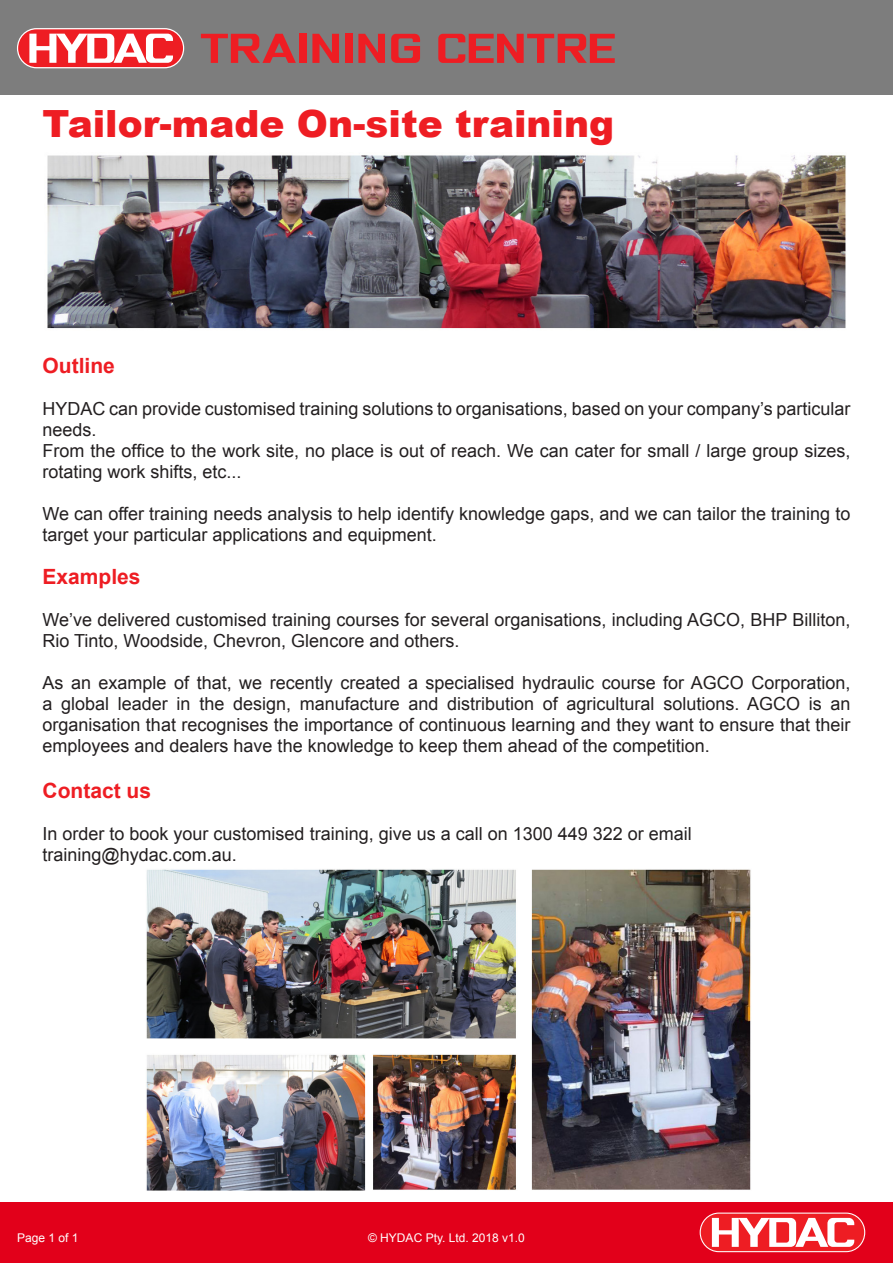
<style>
.page{position:relative;width:893px;height:1263px;background:#fff}
.page>*{position:absolute;margin:0;border:0;box-sizing:border-box;transform-origin:0 0}
.t1{font:900 37.5px "Arial";color:#ee1d23}
.t2{font:700 21px "Arial";color:#ee1d23}
.t3{font:18px/21px "Arial";color:#231f20}
.t4{font:12px "Arial";color:#fff}
</style>
<div class="page">
<div style="left:6px;top:0;width:887px;height:95px;background:#7d7d7d"></div>
<div style="left:0;top:0;width:6px;height:95px;background:#7d7d7d"></div>
<svg style="left:17px;top:28px;width:167px;height:40px"></svg>
<div style="left:18px;top:29px;width:165px;height:38px;background:#ee1d23;border-radius:19px"></div>
<svg style="left:29px;top:34px;width:144px;height:29px"></svg>
<svg style="left:201px;top:34px;width:95px;height:29px"></svg>
<div style="left:299px;top:34px;width:7px;height:29px;background:#ee1d23"></div>
<svg style="left:312px;top:34px;width:27px;height:29px"></svg>
<div style="left:345px;top:34px;width:7px;height:29px;background:#ee1d23"></div>
<svg style="left:358px;top:34px;width:27px;height:29px"></svg>
<svg style="left:391px;top:34px;width:29px;height:29px"></svg>
<svg style="left:438px;top:34px;width:177px;height:29px"></svg>
<div style="left:0;top:1202px;width:893px;height:61px;background:#e2001a"></div>
<svg style="left:700px;top:1212px;width:165px;height:40px"></svg>
<div style="left:701px;top:1213px;width:163px;height:38px;background:#ee1d23;border-radius:18px"></div>
<svg style="left:712px;top:1218px;width:142px;height:29px"></svg>
<img style="left:47px;top:155px;width:799px;height:174px">
<img style="left:146px;top:869px;width:605px;height:322px">
<h1 class="t1" style="left:43px;top:97px;width:573px">Tailor-made On-site training</h1>
<p class="t2" style="left:43px;top:351px;width:74px">Outline</p>
<p class="t3" style="left:43px;top:398px;width:809px">HYDAC can provide customised training solutions to organisations, based on your company’s particular needs.<br>From the office to the work site, no place is out of reach. We can cater for small / large group sizes, rotating work shifts, etc...</p>
<p class="t3" style="left:43px;top:503px;width:809px">We can offer training needs analysis to help identify knowledge gaps, and we can tailor the training to target your particular applications and equipment.</p>
<p class="t2" style="left:43px;top:563px;width:100px">Examples</p>
<p class="t3" style="left:43px;top:609px;width:809px">We’ve delivered customised training courses for several organisations, including AGCO, BHP Billiton,<br>Rio Tinto, Woodside, Chevron, Glencore and others.</p>
<p class="t3" style="left:43px;top:672px;width:809px;text-align:justify">As an example of that, we recently created a specialised hydraulic course for AGCO Corporation, a global leader in the design, manufacture and distribution of agricultural solutions. AGCO is an organisation that recognises the importance of continuous learning and they want to ensure that their employees and dealers have the knowledge to keep them ahead of the competition.</p>
<p class="t2" style="left:43px;top:777px;width:110px">Contact us</p>
<p class="t3" style="left:43px;top:823px;width:651px">In order to book your customised training, give us a call on 1300 449 322 or email training@hydac.com.au.</p>
<p class="t4" style="left:17px;top:1230px;width:63px">Page 1 of 1</p>
<p class="t4" style="left:368px;top:1230px;width:158px">© HYDAC Pty. Ltd. 2018 v1.0</p>
</div>
